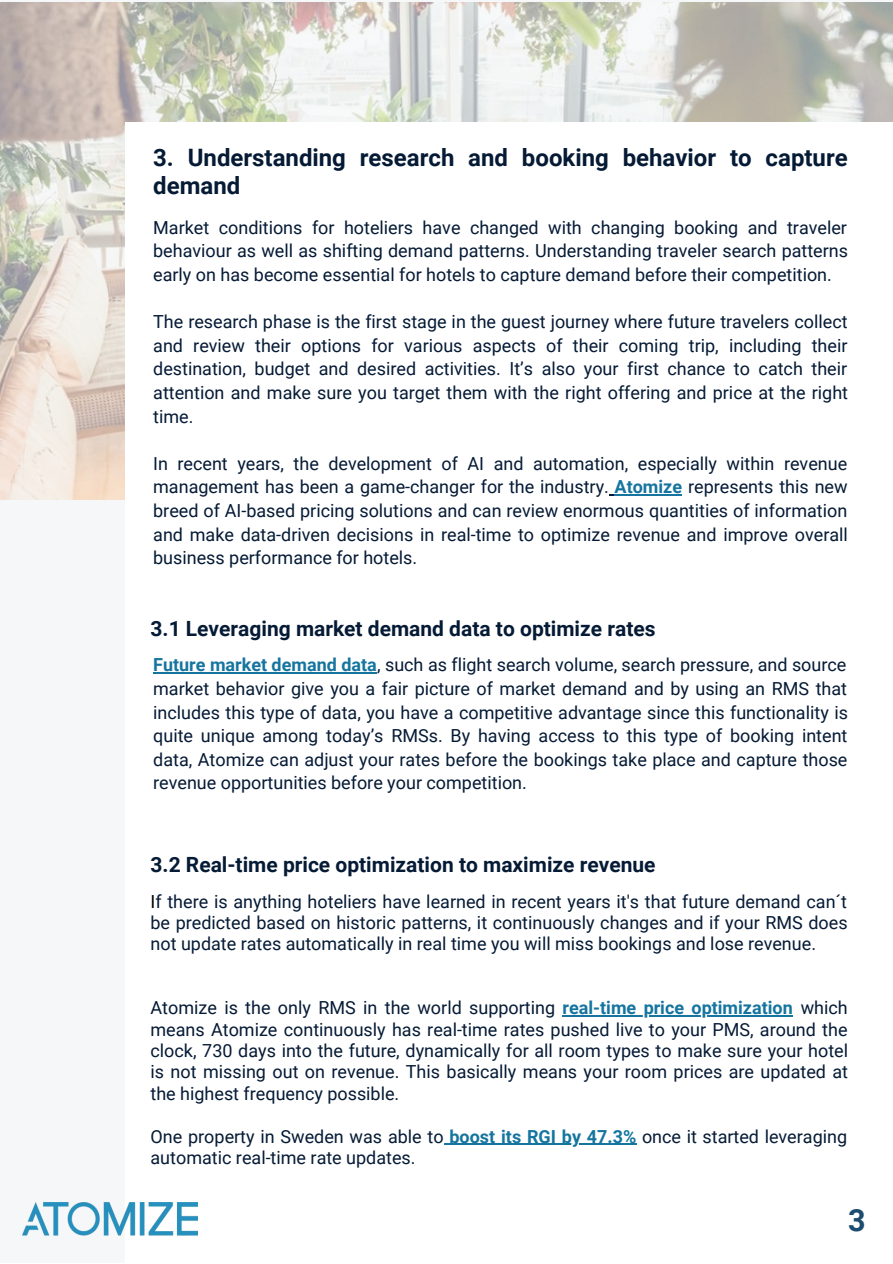
<style>
.page{position:relative;width:893px;height:1264px;background:#fff}
.page>*{position:absolute;margin:0;border:0;box-sizing:border-box;transform-origin:0 0}
.t1{font:700 30.6px "Roboto";color:#1c4d71}
.t2{font:700 24px/28px "Roboto";color:#051a35}
.t3{font:700 21px "Roboto";color:#051a35}
.t4{font:18px/23.5px "Roboto";color:#051a35;text-align:justify}
.s1{font-weight:700;color:#15759f}
.s2{color:#000}
</style>
<div class="page">
<div style="left:0;top:0;width:892px;height:1262px;background:#f5f7f8"></div>
<img style="left:0;top:2px;width:892px;height:497px">
<div style="left:125px;top:123px;width:767px;height:1139px;background:#fff"></div>
<hr style="left:614px;top:494px;width:68px;height:1px;background:#15759f">
<hr style="left:153px;top:672px;width:224px;height:1px;background:#15759f">
<hr style="left:562px;top:1015px;width:230px;height:1px;background:#15759f">
<hr style="left:443px;top:1143px;width:193px;height:1px;background:#15759f">
<img style="left:22px;top:1202px;width:176px;height:34px">
<p class="t2" style="left:153px;top:144px;width:696px">3. Understanding research and booking behavior to capture demand</p>
<p class="t4" style="left:153px;top:216px;width:696px">Market conditions for hoteliers have changed with changing booking and traveler behaviour as well as shifting demand patterns. Understanding traveler search patterns early on has become essential for hotels to capture demand before their competition.</p>
<p class="t4" style="left:153px;top:310px;width:696px">The research phase is the first stage in the guest journey where future travelers collect and review their options for various aspects of their coming trip, including their destination, budget and desired activities. It’s also your first chance to catch their attention and make sure you target them with the right offering and price at the right time.</p>
<p class="t4" style="left:153px;top:452px;width:696px">In recent years, the development of AI and automation, especially within revenue management has been a game-changer for the industry. <span class="s1">Atomize</span> represents this new breed of AI-based pricing solutions and can review enormous quantities of information and make data-driven decisions in real-time to optimize revenue and improve overall business performance for hotels.</p>
<p class="t3" style="left:150px;top:616px;width:506px">3.1 Leveraging market demand data to optimize rates</p>
<p class="t4" style="left:153px;top:653px;width:696px"><span class="s1">Future market demand data</span>, such as flight search volume, search pressure, and source market behavior give you a fair picture of market demand and by using an RMS that includes this type of data, you have a competitive advantage since this functionality is quite unique among today’s RMSs. By having access to this type of booking intent data, Atomize can adjust your rates before the bookings take place and capture those revenue opportunities before your competition.</p>
<p class="t3" style="left:150px;top:853px;width:506px">3.2 Real-time price optimization to maximize revenue</p>
<p class="t4" style="left:150px;top:890px;width:698px;line-height:21.3px"><span class="s2">I</span>f there is anything hoteliers have learned in recent years it's that future demand can´t be predicted based on historic patterns, it continuously changes and if your RMS does not update rates automatically in real time you will miss bookings and lose revenue.</p>
<p class="t4" style="left:150px;top:997px;width:699px;line-height:21.3px">Atomize is the only RMS in the world supporting <span class="s1">real-time price optimization</span> which means Atomize continuously has real-time rates pushed live to your PMS, around the clock, 730 days into the future, dynamically for all room types to make sure your hotel is not missing out on revenue. This basically means your room prices are updated at the highest frequency possible.</p>
<p class="t4" style="left:150px;top:1125px;width:698px;line-height:21.3px">One property in Sweden was able to <span class="s1">boost its RGI by 47.3%</span> once it started leveraging automatic real-time rate updates.</p>
<p class="t1" style="left:848px;top:1202px;width:19px">3</p>
</div>
